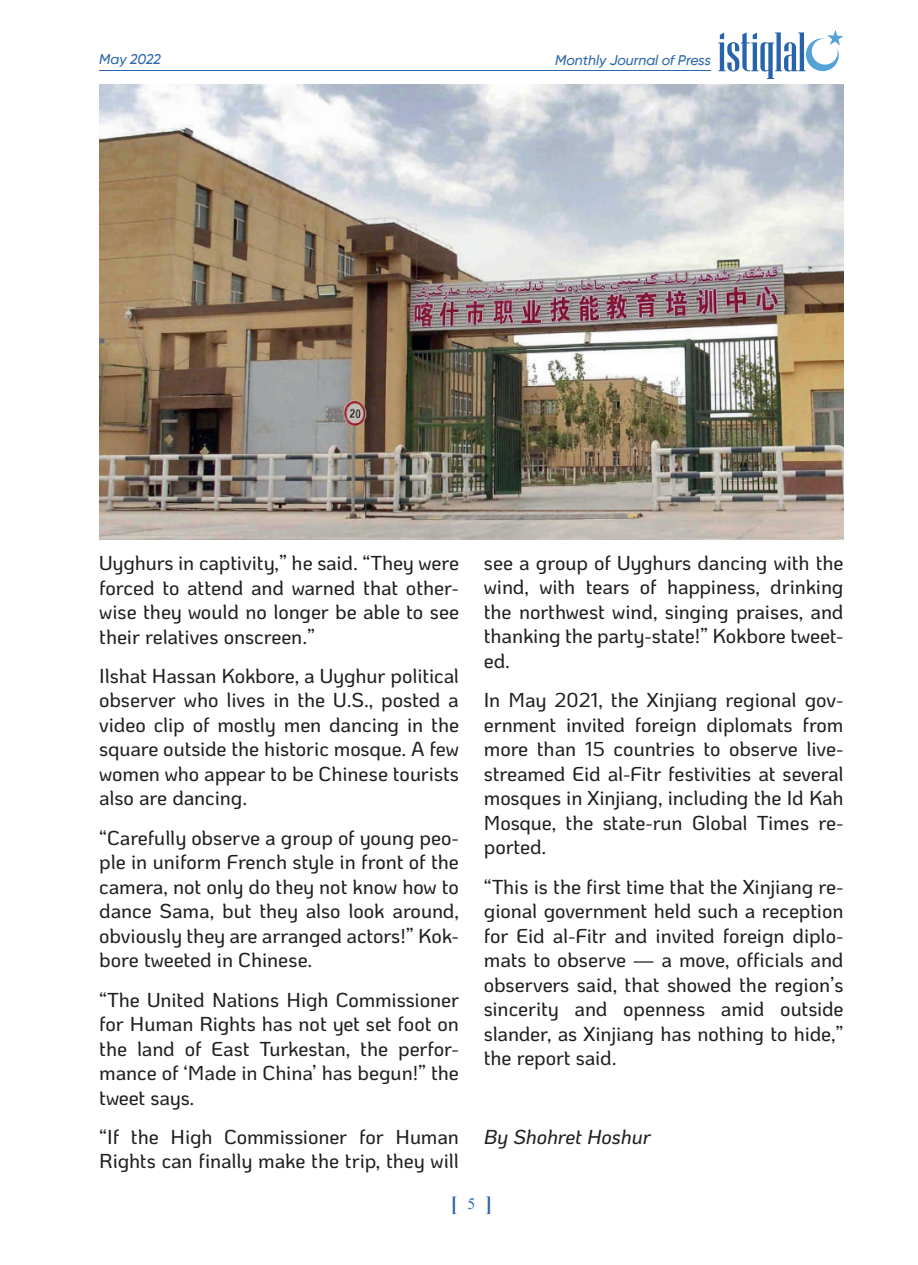
<style>
.page{position:relative;width:918px;height:1265px;background:#fff}
.page>*{position:absolute;margin:0;border:0;box-sizing:border-box;transform-origin:0 0}
.t1{font:500 20.12px/24.5px "Ko Ho";letter-spacing:-.005em;color:#231f20;text-align:justify}
.t2{font:italic 500 20.12px "Ko Ho";letter-spacing:-.01em;color:#231f20}
.t3{font:700 20.12px "Times New Roman";color:#2f65af}
.t4{font:italic 500 14px "Gilroy";color:#2b66ac}
.s1{font-weight:400;font-size:15.75px;color:#2b66af}
</style>
<div class="page">
<hr style="left:99px;top:70px;width:612px;height:1px;background:#2b66ac">
<svg style="left:718px;top:30px;width:125px;height:49px"></svg>
<img style="left:100px;top:84px;width:743px;height:455px">
<p class="t4" style="left:99px;top:51px;width:63px">May 2022</p>
<p class="t4" style="left:555px;top:51px;width:157px">Monthly Journal of Press</p>
<p class="t1" style="left:99px;top:551px;width:361px">Uyghurs in captivity,” he said. “They were forced to attend and warned that other&shy;wise they would no longer be able to see their relatives onscreen.”</p>
<p class="t1" style="left:99px;top:664px;width:361px">Ilshat Hassan Kokbore, a Uyghur political observer who lives in the U.S., posted a video clip of mostly men dancing in the square outside the historic mosque. A few women who appear to be Chinese tourists also are dancing.</p>
<p class="t1" style="left:99px;top:826px;width:361px">“Carefully observe a group of young peo&shy;ple in uniform French style in front of the camera, not only do they not know how to dance Sama, but they also look around, obviously they are arranged actors!” Kok&shy;bore tweeted in Chinese.</p>
<p class="t1" style="left:99px;top:987px;width:361px">“The United Nations High Commissioner for Human Rights has not yet set foot on the land of East Turkestan, the perfor&shy;mance of ‘Made in China’ has begun!” the tweet says.</p>
<p class="t1" style="left:99px;top:1125px;width:361px">“If the High Commissioner for Human<br>Rights can finally make the trip, they will</p>
<p class="t1" style="left:484px;top:551px;width:361px">see a group of Uyghurs dancing with the wind, with tears of happiness, drinking the northwest wind, singing praises, and thanking the party-state!” Kokbore tweet&shy;ed.</p>
<p class="t1" style="left:484px;top:688px;width:361px">In May 2021, the Xinjiang regional gov&shy;ernment invited foreign diplomats from more than 15 countries to observe live&shy;streamed Eid al-Fitr festivities at several mosques in Xinjiang, including the Id Kah Mosque, the state-run Global Times re&shy;ported.</p>
<p class="t1" style="left:484px;top:874px;width:361px">“This is the first time that the Xinjiang re&shy;gional government held such a reception for Eid al-Fitr and invited foreign diplo&shy;mats to observe — a move, officials and observers said, that showed the region’s sincerity and openness amid outside slander, as Xinjiang has nothing to hide,” the report said.</p>
<p class="t2" style="left:484px;top:1121px;width:168px">By Shohret Hoshur</p>
<p class="t3" style="left:451px;top:1189px;width:43px">[ <span class="s1">5</span> ]</p>
</div>
